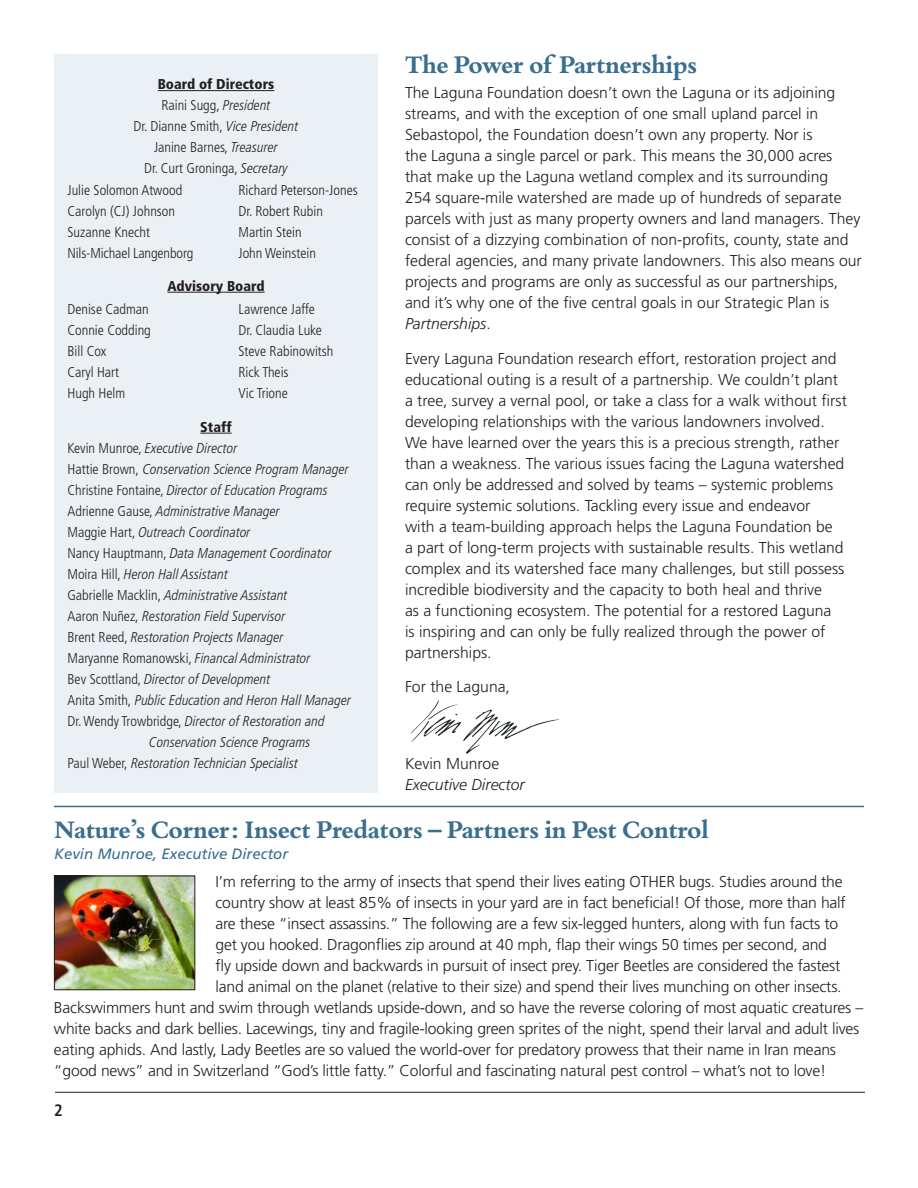
<style>
.page{position:relative;width:918px;height:1188px;background:#fff}
.page>*{position:absolute;margin:0;border:0;box-sizing:border-box;transform-origin:0 0}
.t1{font:700 27px "Bembo Book MT Std";letter-spacing:-.01em;color:#3a6e8f}
.t2{font:700 condensed 16.5px "Frutiger LT Std";color:#231f20}
.t3{font:300 15.75px/21px "Frutiger LT Std";color:#231f20}
.t4{font:italic 300 15.75px "Frutiger LT Std";color:#231f20}
.t5{font:italic 15px "Frutiger LT Std";color:#3a6e8f}
.t6{font:italic 300 condensed 14.25px/21px "Frutiger LT Pro";color:#231f20}
.t7{font:300 condensed 14.25px/21px "Frutiger LT Std";color:#231f20}
.t8{font:900 condensed 14.25px "Frutiger LT Std";color:#231f20}
.s1{font-family:"Frutiger LT Pro";font-style:italic}
.s2{font-family:"Frutiger LT Std";font-style:normal}
.s3{font-style:italic}
</style>
<div class="page">
<div style="left:54px;top:54px;width:324px;height:738px;background:#ebf0f4"></div>
<hr style="left:55px;top:1092px;width:810px;height:1px;background:#231f20">
<hr style="left:54px;top:806px;width:810px;height:1px;background:#3a6e8f">
<img style="left:56px;top:878px;width:137px;height:110px">
<div style="left:54px;top:876px;width:141px;height:114px;border:1px solid #231f20"></div>
<img style="left:411px;top:701px;width:148px;height:53px">
<hr style="left:158px;top:90px;width:116px;height:1px;background:#231f20">
<hr style="left:200px;top:433px;width:32px;height:1px;background:#231f20">
<hr style="left:167px;top:292px;width:98px;height:1px;background:#231f20">
<p class="t8" style="left:158px;top:76px;width:118px">Board of Directors</p>
<p class="t7" style="left:161px;top:95px;width:111px">Raini Sugg, <span class="s1">President</span></p>
<p class="t7" style="left:134px;top:116px;width:166px">Dr. Dianne Smith, <span class="s1">Vice President</span></p>
<p class="t7" style="left:154px;top:137px;width:125px">Janine Barnes, <span class="s1">Treasurer</span></p>
<p class="t7" style="left:144px;top:158px;width:145px">Dr. Curt Groninga, <span class="s1">Secretary</span></p>
<p class="t7" style="left:67px;top:179px;width:116px">Julie Solomon Atwood</p>
<p class="t7" style="left:67px;top:200px;width:109px">Carolyn (CJ) Johnson</p>
<p class="t7" style="left:67px;top:221px;width:84px">Suzanne Knecht</p>
<p class="t7" style="left:67px;top:242px;width:127px">Nils-Michael Langenborg</p>
<p class="t7" style="left:238px;top:179px;width:121px">Richard Peterson-Jones</p>
<p class="t7" style="left:238px;top:200px;width:86px">Dr. Robert Rubin<br>Martin Stein</p>
<p class="t7" style="left:238px;top:242px;width:79px">John Weinstein</p>
<p class="t7" style="left:67px;top:299px;width:85px">Denise Cadman<br>Connie Codding</p>
<p class="t7" style="left:67px;top:341px;width:40px">Bill Cox</p>
<p class="t7" style="left:67px;top:362px;width:53px">Caryl Hart</p>
<p class="t7" style="left:67px;top:383px;width:59px">Hugh Helm</p>
<p class="t8" style="left:167px;top:277px;width:99px">Advisory Board</p>
<p class="t7" style="left:238px;top:299px;width:78px">Lawrence Jaffe</p>
<p class="t7" style="left:238px;top:320px;width:97px">Dr. Claudia Luke<br>Steve Rabinowitsh</p>
<p class="t7" style="left:238px;top:362px;width:52px">Rick Theis<br>Vic Trione</p>
<p class="t8" style="left:200px;top:418px;width:33px">Staff</p>
<p class="t6" style="left:67px;top:437px;width:171px"><span class="s2">Kevin Munroe,</span> Executive Director</p>
<p class="t6" style="left:67px;top:458px;width:283px"><span class="s2">Hattie Brown,</span> Conservation Science Program Manager</p>
<p class="t6" style="left:67px;top:479px;width:262px"><span class="s2">Christine Fontaine,</span> Director of Education Programs<br><span class="s2">Adrienne Gause,</span> Administrative Manager<br><span class="s2">Maggie Hart,</span> Outreach Coordinator</p>
<p class="t6" style="left:67px;top:542px;width:266px"><span class="s2">Nancy Hauptmann,</span> Data Management Coordinator</p>
<p class="t6" style="left:67px;top:563px;width:162px"><span class="s2">Moira Hill,</span> Heron Hall Assistant</p>
<p class="t6" style="left:67px;top:584px;width:222px"><span class="s2">Gabrielle Macklin,</span> Administrative Assistant<br><span class="s2">Aaron Nuñez,</span> Restoration Field Supervisor</p>
<p class="t6" style="left:67px;top:626px;width:217px"><span class="s2">Brent Reed,</span> Restoration Projects Manager</p>
<p class="t6" style="left:67px;top:648px;width:245px"><span class="s2">Maryanne Romanowski,</span> Financal Administrator</p>
<p class="t6" style="left:67px;top:669px;width:285px"><span class="s2">Bev Scottland,</span> Director of Development<br><span class="s2">Anita Smith,</span> Public Education and Heron Hall Manager</p>
<p class="t6" style="left:149px;top:711px;width:177px;text-indent:-82px"><span class="s2">Dr. Wendy Trowbridge,</span> Director of Restoration and<br>Conservation Science Programs</p>
<p class="t6" style="left:67px;top:753px;width:232px"><span class="s2">Paul Weber,</span> Restoration Technician Specialist</p>
<p class="t1" style="left:405px;top:47px;width:294px">The Power of Partnerships</p>
<p class="t3" style="left:405px;top:83px;width:458px">The Laguna Foundation doesn’t own the Laguna or its adjoining streams, and with the exception of one small upland parcel in Sebastopol, the Foundation doesn’t own any property. Nor is<br>the Laguna a single parcel or park. This means the 30,000 acres that make up the Laguna wetland complex and its surrounding<br>254 square-mile watershed are made up of hundreds of separate parcels with just as many property owners and land managers. They consist of a dizzying combination of non-profits, county, state and federal agencies, and many private landowners. This also means our projects and programs are only as successful as our partnerships, and it’s why one of the five central goals in our Strategic Plan is <span class="s3">Partnerships</span>.</p>
<p class="t3" style="left:405px;top:348px;width:443px">Every Laguna Foundation research effort, restoration project and educational outing is a result of a partnership. We couldn’t plant a tree, survey a vernal pool, or take a class for a walk without first developing relationships with the various landowners involved.<br>We have learned over the years this is a precious strength, rather than a weakness. The various issues facing the Laguna watershed can only be addressed and solved by teams – systemic problems require systemic solutions. Tackling every issue and endeavor<br>with a team-building approach helps the Laguna Foundation be<br>a part of long-term projects with sustainable results. This wetland complex and its watershed face many challenges, but still possess incredible biodiversity and the capacity to both heal and thrive<br>as a functioning ecosystem. The potential for a restored Laguna<br>is inspiring and can only be fully realized through the power of partnerships.</p>
<p class="t3" style="left:405px;top:677px;width:107px">For the Laguna,</p>
<p class="t3" style="left:405px;top:753px;width:96px">Kevin Munroe</p>
<p class="t4" style="left:405px;top:775px;width:121px">Executive Director</p>
<p class="t1" style="left:54px;top:812px;width:656px">Nature’s Corner: Insect Predators – Partners in Pest Control</p>
<p class="t5" style="left:54px;top:845px;width:236px">Kevin Munroe, Executive Director</p>
<p class="t3" style="left:215px;top:872px;width:629px">I’m referring to the army of insects that spend their lives eating OTHER bugs. Studies around the</p>
<p class="t3" style="left:215px;top:893px;width:632px">country show at least 85% of insects in your yard are in fact beneficial! Of those, more than half</p>
<p class="t3" style="left:215px;top:914px;width:624px">are these “insect assassins.” The following are a few six-legged hunters, along with fun facts to</p>
<p class="t3" style="left:215px;top:935px;width:613px">get you hooked. Dragonflies zip around at 40 mph, flap their wings 50 times per second, and</p>
<p class="t3" style="left:215px;top:956px;width:626px">fly upside down and backwards in pursuit of insect prey. Tiger Beetles are considered the fastest</p>
<p class="t3" style="left:215px;top:977px;width:628px">land animal on the planet (relative to their size) and spend their lives munching on other insects.</p>
<p class="t3" style="left:54px;top:998px;width:811px">Backswimmers hunt and swim through wetlands upside-down, and so have the reverse coloring of most aquatic creatures –</p>
<p class="t3" style="left:54px;top:1019px;width:807px">white backs and dark bellies. Lacewings, tiny and fragile-looking green sprites of the night, spend their larval and adult lives</p>
<p class="t3" style="left:54px;top:1040px;width:784px">eating aphids. And lastly, Lady Beetles are so valued the world-over for predatory prowess that their name in Iran means</p>
<p class="t3" style="left:54px;top:1061px;width:774px">“good news” and in Switzerland “God’s little fatty.” Colorful and fascinating natural pest control – what’s not to love!</p>
<p class="t2" style="left:54px;top:1101px;width:10px">2</p>
</div>
